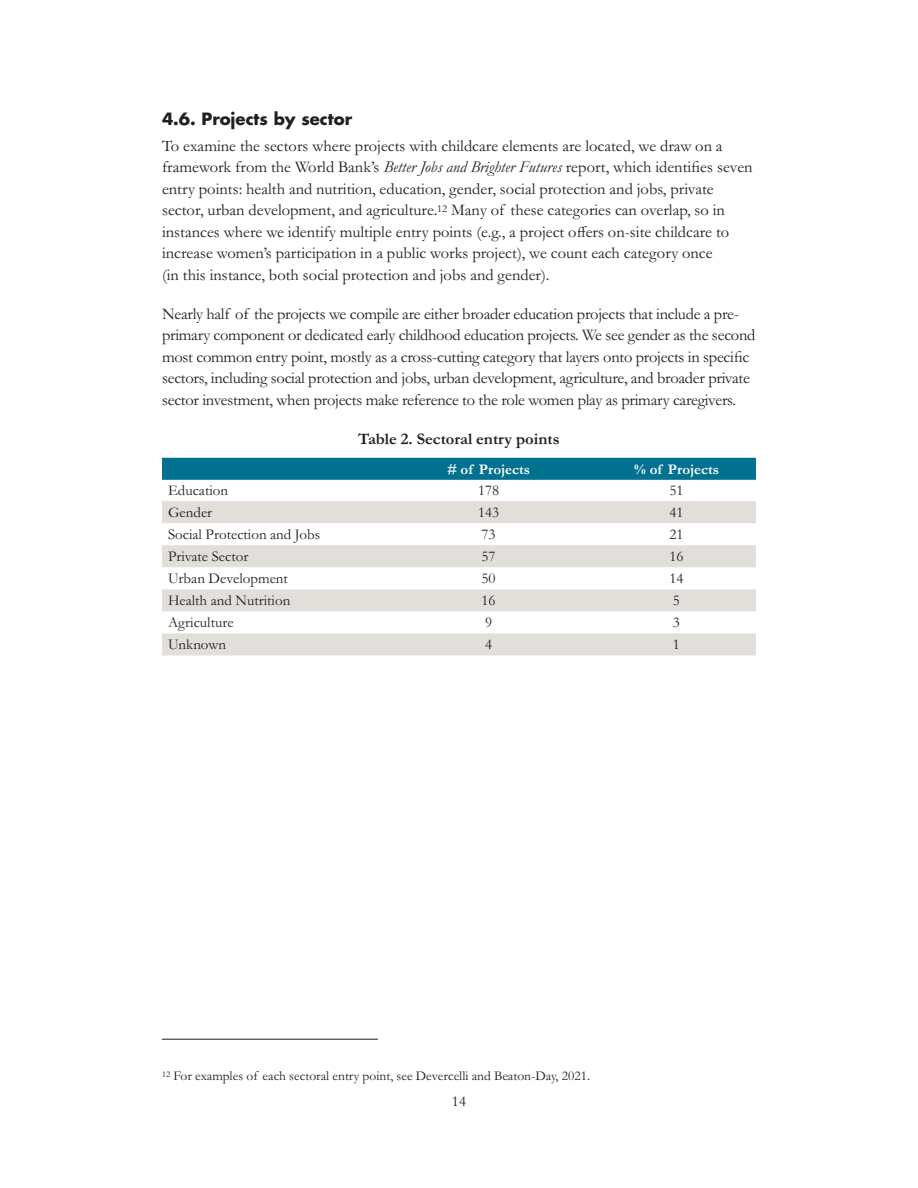
<style>
.page{position:relative;width:918px;height:1188px;background:#fff}
.page>*{position:absolute;margin:0;border:0;box-sizing:border-box;transform-origin:0 0}
.Body_text{font:16.5px/21.5px "Garamond MT Std";color:#231f20}
.Table_Chart_Title{font:700 16.5px "Garamond MT Std";color:#231f20}
.Head_2{font:700 16.5px "Futura Std";color:#231f20}
.Table_text{font:15px "Garamond MT Std";color:#231f20}
.Table_text__center{font:15px "Garamond MT Std";color:#231f20}
.Table_column_head{font:700 15px "Garamond MT Std";color:#fff}
.Footnote_text{font:13.5px "Garamond MT Std";color:#231f20}
.s1{font-style:italic}
</style>
<div class="page">
<div style="left:162px;top:458px;width:594px;height:22px;background:#00718e"></div>
<svg style="left:162px;top:501px;width:594px;height:154px;fill:#e2dfdb"></svg>
<hr style="left:162px;top:1039px;width:216px;height:1px;background:#231f20">
<p class="Head_2" style="left:162px;top:108px;width:192px">4.6. Projects by sector</p>
<p class="Body_text" style="left:162px;top:135px;width:592px">To examine the sectors where projects with childcare elements are located, we draw on a framework from the World Bank’s <span class="s1">Better Jobs and Brighter Futures</span> report, which identifies seven entry points: health and nutrition, education, gender, social protection and jobs, private sector, urban development, and agriculture.<sup>12</sup> Many of these categories can overlap, so in instances where we identify multiple entry points (e.g., a project offers on-site childcare to increase women’s participation in a public works project), we count each category once<br>(in this instance, both social protection and jobs and gender).</p>
<p class="Body_text" style="left:162px;top:303px;width:595px">Nearly half of the projects we compile are either broader education projects that include a pre&shy;primary component or dedicated early childhood education projects. We see gender as the second most common entry point, mostly as a cross-cutting category that layers onto projects in specific sectors, including social protection and jobs, urban development, agriculture, and broader private sector investment, when projects make reference to the role women play as primary caregivers.</p>
<p class="Table_Chart_Title" style="left:358px;top:430px;width:203px">Table 2. Sectoral entry points</p>
<p class="Table_column_head" style="left:447px;top:461px;width:85px"># of Projects</p>
<p class="Table_column_head" style="left:634px;top:461px;width:87px">% of Projects</p>
<p class="Table_text" style="left:168px;top:482px;width:62px">Education</p>
<p class="Table_text__center" style="left:478px;top:482px;width:23px">178</p>
<p class="Table_text__center" style="left:669px;top:482px;width:16px">51</p>
<p class="Table_text" style="left:168px;top:504px;width:46px">Gender</p>
<p class="Table_text__center" style="left:478px;top:504px;width:23px">143</p>
<p class="Table_text__center" style="left:669px;top:504px;width:16px">41</p>
<p class="Table_text" style="left:168px;top:526px;width:154px">Social Protection and Jobs</p>
<p class="Table_text__center" style="left:482px;top:526px;width:16px">73</p>
<p class="Table_text__center" style="left:669px;top:526px;width:16px">21</p>
<p class="Table_text" style="left:168px;top:548px;width:82px">Private Sector</p>
<p class="Table_text__center" style="left:482px;top:548px;width:16px">57</p>
<p class="Table_text__center" style="left:669px;top:548px;width:16px">16</p>
<p class="Table_text" style="left:168px;top:570px;width:121px">Urban Development</p>
<p class="Table_text__center" style="left:482px;top:570px;width:16px">50</p>
<p class="Table_text__center" style="left:669px;top:570px;width:16px">14</p>
<p class="Table_text" style="left:168px;top:592px;width:124px">Health and Nutrition</p>
<p class="Table_text__center" style="left:482px;top:592px;width:16px">16</p>
<p class="Table_text__center" style="left:673px;top:592px;width:9px">5</p>
<p class="Table_text" style="left:168px;top:615px;width:67px">Agriculture</p>
<p class="Table_text__center" style="left:485px;top:615px;width:9px">9</p>
<p class="Table_text__center" style="left:673px;top:615px;width:9px">3</p>
<p class="Table_text" style="left:168px;top:637px;width:60px">Unknown</p>
<p class="Table_text__center" style="left:485px;top:637px;width:9px">4</p>
<p class="Table_text__center" style="left:673px;top:637px;width:9px">1</p>
<p class="Footnote_text" style="left:162px;top:1068px;width:430px"><sup>12</sup> For examples of each sectoral entry point, see Devercelli and Beaton-Day, 2021.</p>
<p class="Table_text" style="left:452px;top:1094px;width:16px">14</p>
</div>
